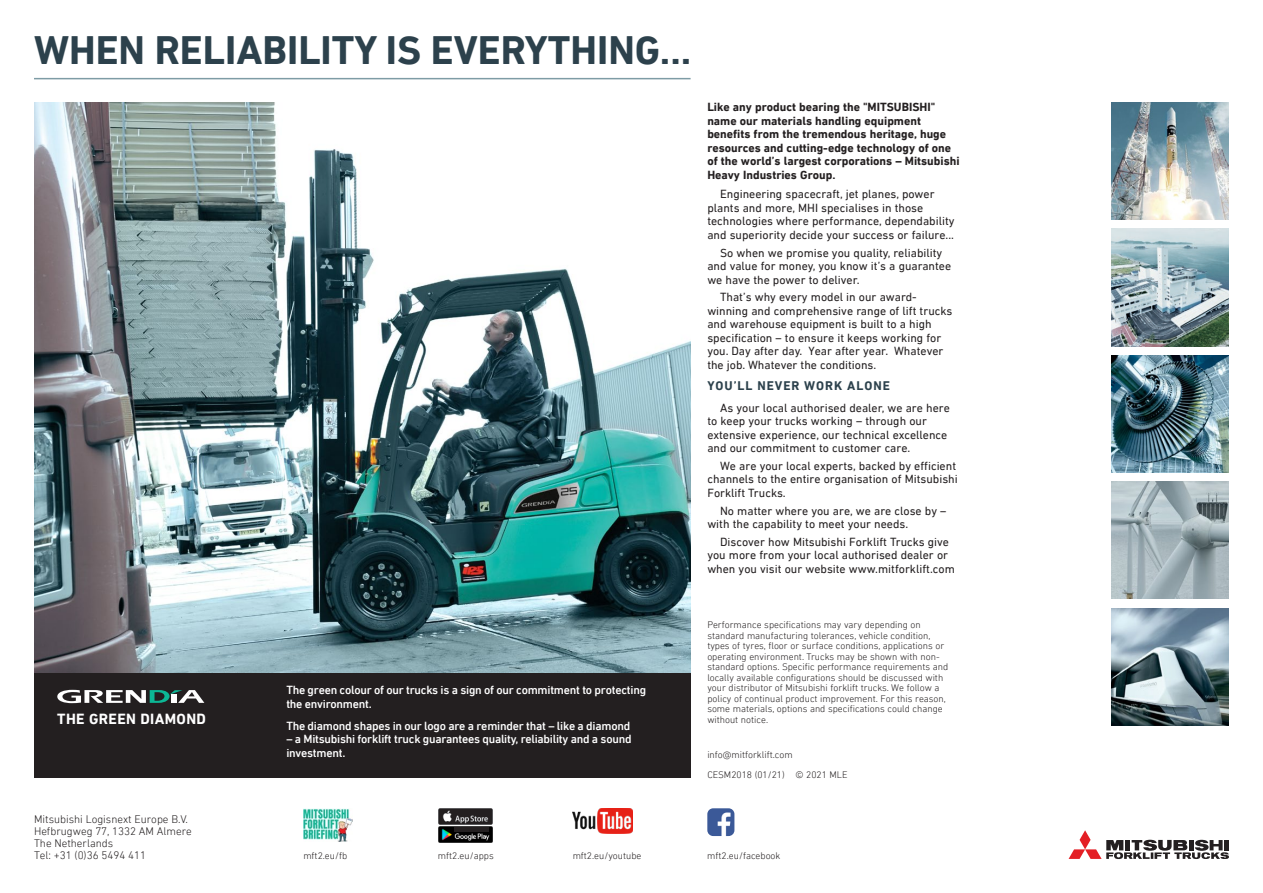
<style>
.page{position:relative;width:1263px;height:893px;background:#fff}
.page>*{position:absolute;margin:0;border:0;box-sizing:border-box;transform-origin:0 0}
.Back_Cover_Headline{font:700 40.5px "DIN Next LT Pro";color:#2c414c}
.Back_Family_Logo_Str{font:700 15px "DIN Next LT Pro";letter-spacing:.025em;color:#fff}
.Back_Body_SUBHEAD_N{font:700 12.75px "DIN Next LT Pro";letter-spacing:.075em;color:#2c414c}
.FAB_Body_regular_N{font:12px/13.5px "DIN Next LT Pro";color:#231f20}
.FAB_Body_LEAD_-_N{font:700 12px/13.5px "DIN Next LT Pro";color:#231f20}
.Back_Reverse_-_N{font:500 12px/13.5px "DIN Next LT Pro";letter-spacing:-.02em;color:#fff}
.t1{font:300 11.25px/12px "DIN Next LT Pro";color:#231f20}
.BODY_Smallprint_Norm{font:300 9.75px/10.5px "DIN Next LT Pro";color:#231f20}
</style>
<div class="page">
<svg style="left:1068px;top:830px;width:161px;height:29px"></svg>
<img style="left:34px;top:102px;width:656px;height:572px">
<div style="left:34px;top:674px;width:656px;height:104px;background:#231f20"></div>
<svg style="left:57px;top:690px;width:147px;height:13px"></svg>
<img style="left:1111px;top:102px;width:118px;height:118px">
<img style="left:1112px;top:482px;width:117px;height:117px">
<img style="left:1111px;top:355px;width:118px;height:118px">
<img style="left:1112px;top:608px;width:117px;height:117px">
<img style="left:1111px;top:229px;width:118px;height:117px">
<img style="left:438px;top:808px;width:54px;height:16px">
<div style="left:455px;top:810px;width:34px;height:5px;background:#231f20"></div>
<img style="left:438px;top:826px;width:54px;height:16px">
<hr style="left:454px;top:828px;width:34px;height:4px;background:#231f20">
<img style="left:573px;top:808px;width:60px;height:26px">
<img style="left:707px;top:808px;width:27px;height:28px">
<hr style="left:34px;top:78px;width:657px;height:1px;background:#7e9ca5">
<img style="left:303px;top:809px;width:49px;height:32px">
<p class="Back_Cover_Headline" style="left:34px;top:27px;width:659px">WHEN RELIABILITY IS EVERYTHING...</p>
<p class="FAB_Body_LEAD_-_N" style="left:707px;top:100px;width:254px">Like any product bearing the "MITSUBISHI" name our materials handling equipment benefits from the tremendous heritage, huge resources and cutting-edge technology of one of the world’s largest corporations – Mitsubishi Heavy Industries Group.</p>
<p class="FAB_Body_regular_N" style="left:707px;top:187px;width:249px;text-indent:13px">Engineering spacecraft, jet planes, power plants and more, MHI specialises in those technologies where performance, dependability and superiority decide your success or failure...</p>
<p class="FAB_Body_regular_N" style="left:707px;top:246px;width:245px;text-indent:13px">So when we promise you quality, reliability and value for money, you know it’s a guarantee we have the power to deliver.</p>
<p class="FAB_Body_regular_N" style="left:707px;top:290px;width:246px;text-indent:13px">That’s why every model in our award&shy;winning and comprehensive range of lift trucks and warehouse equipment is built to a high specification – to ensure it keeps working for you. Day after day. Year after year. Whatever the job. Whatever the conditions.</p>
<p class="Back_Body_SUBHEAD_N" style="left:707px;top:378px;width:184px">YOU’LL NEVER WORK ALONE</p>
<p class="FAB_Body_regular_N" style="left:707px;top:401px;width:244px;text-indent:13px">As your local authorised dealer, we are here to keep your trucks working – through our extensive experience, our technical excellence and our commitment to customer care.</p>
<p class="FAB_Body_regular_N" style="left:707px;top:459px;width:252px;text-indent:13px">We are your local experts, backed by efficient channels to the entire organisation of Mitsubishi<br>Forklift Trucks.</p>
<p class="FAB_Body_regular_N" style="left:707px;top:504px;width:241px;text-indent:13px">No matter where you are, we are close by – with the capability to meet your needs.</p>
<p class="FAB_Body_regular_N" style="left:707px;top:535px;width:249px;text-align:center">Discover how Mitsubishi Forklift Trucks give you more from your local authorised dealer or when you visit our website www.mitforklift.com</p>
<p class="Back_Family_Logo_Str" style="left:57px;top:710px;width:150px">THE GREEN DIAMOND</p>
<p class="Back_Reverse_-_N" style="left:286px;top:683px;width:361px">The green colour of our trucks is a sign of our commitment to protecting the environment.</p>
<p class="Back_Reverse_-_N" style="left:286px;top:719px;width:345px">The diamond shapes in our logo are a reminder that – like a diamond</p>
<p class="Back_Reverse_-_N" style="left:286px;top:732px;width:347px">– a Mitsubishi forklift truck guarantees quality, reliability and a sound investment.</p>
<p class="BODY_Smallprint_Norm" style="left:707px;top:619px;width:242px">Performance specifications may vary depending on standard manufacturing tolerances, vehicle condition, types of tyres, floor or surface conditions, applications or operating environment. Trucks may be shown with non&shy;standard options. Specific performance requirements and locally available configurations should be discussed with your distributor of Mitsubishi forklift trucks. We follow a policy of continual product improvement. For this reason, some materials, options and specifications could change without notice.</p>
<p class="BODY_Smallprint_Norm" style="left:707px;top:749px;width:87px">info@mitforklift.com</p>
<p class="BODY_Smallprint_Norm" style="left:707px;top:769px;width:142px">CESM2018 (01/21) © 2021 MLE</p>
<p class="t1" style="left:34px;top:813px;width:159px">Mitsubishi Logisnext Europe B.V.<br>Hefbrugweg 77, 1332 AM Almere<br>The Netherlands<br>Tel: +31 (0)36 5494 411</p>
<p class="BODY_Smallprint_Norm" style="left:573px;top:850px;width:70px">mft2.eu/youtube</p>
<p class="BODY_Smallprint_Norm" style="left:303px;top:850px;width:45px">mft2.eu/fb</p>
<p class="BODY_Smallprint_Norm" style="left:707px;top:850px;width:75px">mft2.eu/facebook</p>
<p class="BODY_Smallprint_Norm" style="left:438px;top:850px;width:57px">mft2.eu/apps</p>
</div>
